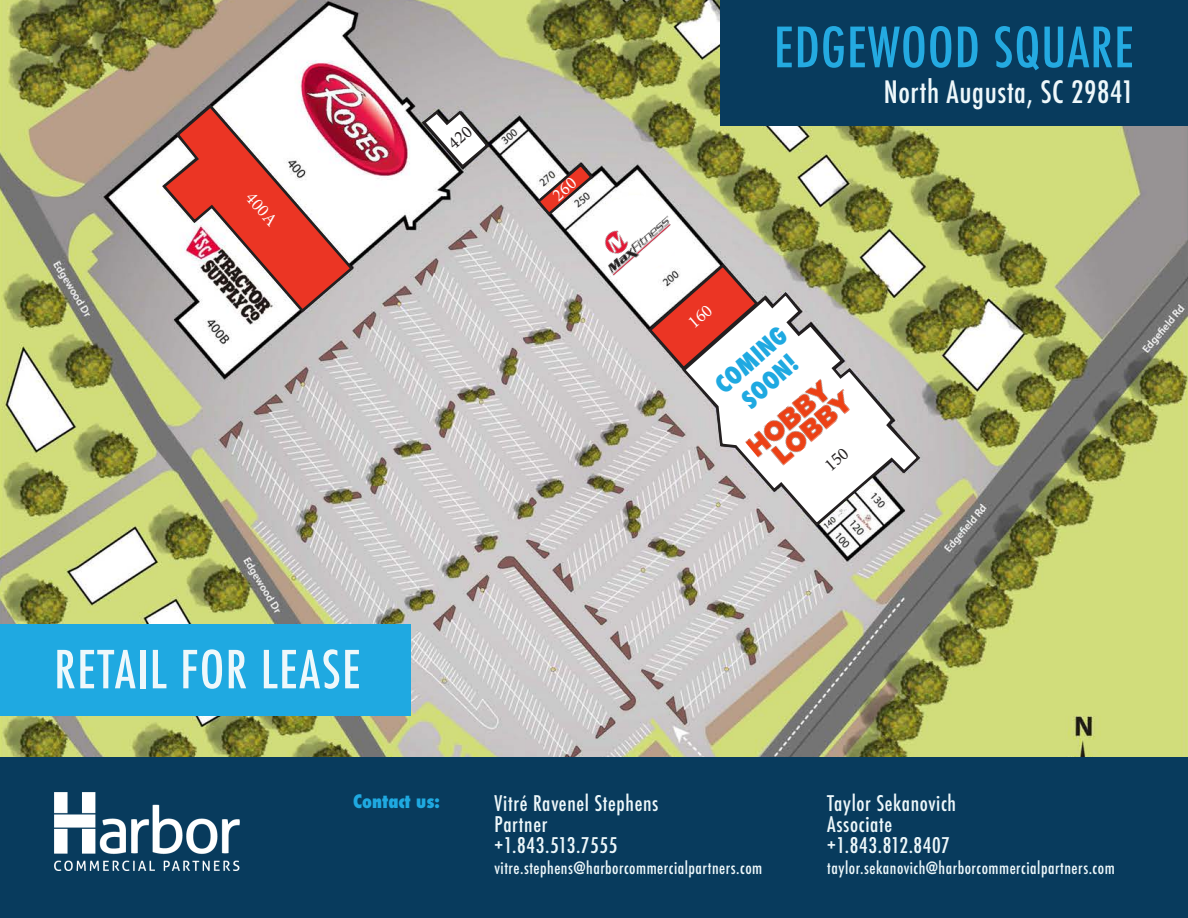
<style>
.page{position:relative;width:1188px;height:918px;background:#fff}
.page>*{position:absolute;margin:0;border:0;box-sizing:border-box;transform-origin:0 0}
.t1{font:500 condensed 54px "Futura";letter-spacing:.02em;color:#24aae1}
.t2{font:500 condensed 51px "Futura";letter-spacing:.03em;color:#eef8fb}
.t3{font:500 condensed 30px "Futura";letter-spacing:.02em;color:#eef8fb}
.t4{font:800 condensed 24px "Futura";color:#1fa9e1}
.t5{font:500 condensed 21px/21px "Futura";letter-spacing:.03em;color:#eef8fb}
.t6{font:800 condensed 18px "Futura";color:#1fa9e1}
.t7{font:17.85px "Minion Pro";color:#fff}
.t8{font:500 condensed 16.5px "Futura";letter-spacing:.03em;color:#eef8fb}
</style>
<div class="page">
<div style="left:0;top:756px;width:1188px;height:162px;background:#083b5d"></div>
<img style="left:54px;top:793px;width:186px;height:78px">
<img style="left:0;top:0;width:1188px;height:756px">
<div style="left:0;top:624px;width:411px;height:91px;background:#1fa9e1"></div>
<div style="left:721px;top:0;width:467px;height:126px;background:#083b5d"></div>
<svg style="left:680px;top:290px;width:242px;height:238px"></svg>
<img style="left:587px;top:191px;width:93px;height:90px">
<svg style="left:160px;top:103px;width:195px;height:211px"></svg>
<svg style="left:646px;top:262px;width:210px;height:213px"></svg>
<svg style="left:420px;top:109px;width:71px;height:61px"></svg>
<svg style="left:535px;top:161px;width:60px;height:57px"></svg>
<p class="t7" style="left:258px;top:187px;width:40px;rotate:49deg">400A</p>
<p class="t2" style="left:54px;top:637px;width:308px">RETAIL FOR LEASE</p>
<p class="t1" style="left:774px;top:13px;width:361px">EDGEWOOD SQUARE</p>
<p class="t3" style="left:884px;top:73px;width:252px">North Augusta, SC 29841</p>
<p class="t4" style="left:708px;top:376px;width:88px;rotate:-41deg">COMING</p>
<p class="t4" style="left:735px;top:391px;width:67px;rotate:-41deg">SOON!</p>
<p class="t6" style="left:353px;top:789px;width:88px">Contact us:</p>
<p class="t5" style="left:495px;top:792px;width:165px">Vitré Ravenel Stephens<br>Partner +1.843.513.7555</p>
<p class="t8" style="left:495px;top:857px;width:269px">vitre.stephens@harborcommercialpartners.com</p>
<p class="t5" style="left:827px;top:792px;width:130px">Taylor Sekanovich<br>Associate +1.843.812.8407</p>
<p class="t8" style="left:827px;top:857px;width:289px">taylor.sekanovich@harborcommercialpartners.com</p>
</div>
